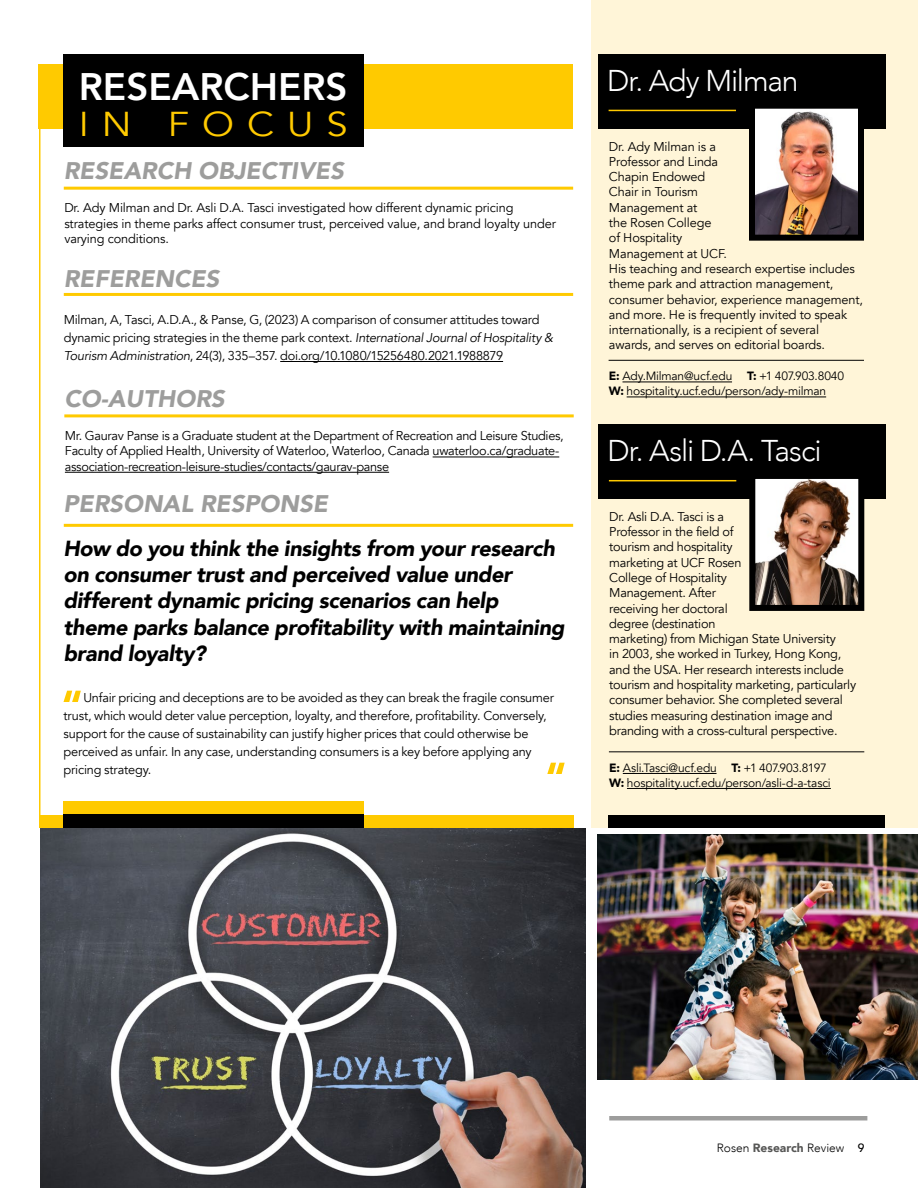
<style>
.page{position:relative;width:918px;height:1188px;background:#fff}
.page>*{position:absolute;margin:0;border:0;box-sizing:border-box;transform-origin:0 0}
.t1{font:800 38.25px "Avenir";color:#fff}
.t2{font:34.5px "Avenir";letter-spacing:.34em;color:#ffca00;scale:1.11 1}
.Subtitle{font:300 30px "Avenir";letter-spacing:-.035em;color:#fff}
.t3{font:italic 900 24px "Avenir";color:#9d9d9c}
.Q_A_Question{font:italic 900 21.75px/26.1px "Avenir";letter-spacing:-.015em;color:#000}
.Detail_Body_Text{font:12.75px/15.3px "Avenir";letter-spacing:-.02em;color:#000}
.Q_A_Body_Text{font:12.75px/18px "Avenir";letter-spacing:-.015em;color:#000}
.t4{font:12px "Avenir";letter-spacing:-.015em;color:#000}
.t5{font:300 12px "Avenir";color:#000}
.s1{font-style:italic}
.s2{font-weight:900}
.s3{font-weight:900;color:#575756}
.s4{font-weight:500}
</style>
<div class="page">
<hr style="left:609px;top:1116px;width:258px;height:4px;background:#9d9d9c">
<div style="left:591px;top:0;width:327px;height:828px;background:#fff5d8"></div>
<hr style="left:64px;top:293px;width:509px;height:3px;background:#ffca00">
<hr style="left:64px;top:187px;width:509px;height:3px;background:#ffca00">
<hr style="left:64px;top:414px;width:510px;height:3px;background:#ffca00">
<hr style="left:433px;top:457px;width:126px;height:1px;background:#000">
<hr style="left:65px;top:472px;width:324px;height:1px;background:#000">
<hr style="left:280px;top:361px;width:223px;height:1px;background:#000">
<hr style="left:64px;top:524px;width:509px;height:3px;background:#ffca00">
<svg style="left:63px;top:691px;width:18px;height:11px"></svg>
<svg style="left:547px;top:763px;width:18px;height:11px"></svg>
<hr style="left:39px;top:64px;width:2px;height:764px;background:#ffca00">
<div style="left:39px;top:64px;width:534px;height:64px;background:#ffca00"></div>
<div style="left:39px;top:815px;width:535px;height:13px;background:#ffca00"></div>
<div style="left:609px;top:815px;width:276px;height:13px;background:#000"></div>
<div style="left:63px;top:802px;width:300px;height:26px;background:#000"></div>
<div style="left:63px;top:801px;width:300px;height:13px;background:#ffca00"></div>
<div style="left:598px;top:54px;width:287px;height:74px;background:#000"></div>
<hr style="left:623px;top:382px;width:109px;height:1px;background:#000">
<hr style="left:627px;top:397px;width:199px;height:1px;background:#000">
<img style="left:756px;top:110px;width:101px;height:124px">
<div style="left:749px;top:103px;width:115px;height:138px;border:6px solid #000"></div>
<hr style="left:609px;top:360px;width:255px;height:1px;background:#000">
<hr style="left:609px;top:110px;width:127px;height:1px;background:#ffca00">
<div style="left:598px;top:424px;width:288px;height:75px;background:#000"></div>
<hr style="left:623px;top:773px;width:94px;height:1px;background:#000">
<hr style="left:627px;top:788px;width:204px;height:1px;background:#000">
<img style="left:756px;top:480px;width:101px;height:124px">
<div style="left:749px;top:473px;width:115px;height:138px;border:6px solid #000"></div>
<hr style="left:609px;top:751px;width:255px;height:1px;background:#000">
<hr style="left:609px;top:480px;width:127px;height:1px;background:#ffca00">
<div style="left:63px;top:54px;width:300px;height:93px;background:#000"></div>
<img style="left:41px;top:828px;width:544px;height:360px">
<img style="left:598px;top:835px;width:320px;height:245px">
<p class="t1" style="left:79px;top:52px;width:270px">RESEARCHERS</p>
<p class="t2" style="left:79px;top:103px;width:244px">IN FOCUS</p>
<p class="t3" style="left:64px;top:151px;width:282px">RESEARCH OBJECTIVES</p>
<p class="Detail_Body_Text" style="left:64px;top:201px;width:493px">Dr. Ady Milman and Dr. Asli D.A. Tasci investigated how different dynamic pricing strategies in theme parks affect consumer trust, perceived value, and brand loyalty under varying conditions.</p>
<p class="t3" style="left:64px;top:259px;width:157px">REFERENCES</p>
<p class="Q_A_Body_Text" style="left:64px;top:311px;width:477px">Milman, A, Tasci, A.D.A., &amp; Panse, G, (2023) A comparison of consumer attitudes toward</p>
<p class="Q_A_Body_Text" style="left:64px;top:329px;width:491px">dynamic pricing strategies in the theme park context. <span class="s1">International Journal of Hospitality &amp;<br>Tourism Administration</span>, 24(3), 335–357. doi.org/10.1080/15256480.2021.1988879</p>
<p class="t3" style="left:64px;top:379px;width:162px">CO-AUTHORS</p>
<p class="Detail_Body_Text" style="left:65px;top:428px;width:500px">Mr. Gaurav Panse is a Graduate student at the Department of Recreation and Leisure Studies,<br>Faculty of Applied Health, University of Waterloo, Waterloo, Canada uwaterloo.ca/graduate&shy;association-recreation-leisure-studies/contacts/gaurav-panse</p>
<p class="t3" style="left:63px;top:484px;width:266px">PERSONAL RESPONSE</p>
<p class="Q_A_Question" style="left:63px;top:535px;width:503px">How do you think the insights from your research on consumer trust and perceived value under different dynamic pricing scenarios can help theme parks balance profitability with maintaining brand loyalty?</p>
<p class="Q_A_Body_Text" style="left:63px;top:689px;width:492px;text-indent:20px">Unfair pricing and deceptions are to be avoided as they can break the fragile consumer trust, which would deter value perception, loyalty, and therefore, profitability. Conversely, support for the cause of sustainability can justify higher prices that could otherwise be perceived as unfair. In any case, understanding consumers is a key before applying any pricing strategy.</p>
<p class="Subtitle" style="left:607px;top:63px;width:193px">Dr. Ady Milman</p>
<p class="Detail_Body_Text" style="left:609px;top:139px;width:256px">Dr. Ady Milman is a<br>Professor and Linda<br>Chapin Endowed<br>Chair in Tourism<br>Management at<br>the Rosen College<br>of Hospitality<br>Management at UCF.<br>His teaching and research expertise includes theme park and attraction management, consumer behavior, experience management, and more. He is frequently invited to speak internationally, is a recipient of several awards, and serves on editorial boards.</p>
<p class="t4" style="left:609px;top:369px;width:237px"><span class="s2">E:</span> Ady.Milman@ucf.edu <span class="s2">T:</span> +1 407.903.8040</p>
<p class="t4" style="left:609px;top:384px;width:219px"><span class="s2">W:</span> hospitality.ucf.edu/person/ady-milman</p>
<p class="Subtitle" style="left:607px;top:433px;width:216px">Dr. Asli D.A. Tasci</p>
<p class="Detail_Body_Text" style="left:609px;top:509px;width:248px">Dr. Asli D.A. Tasci is a<br>Professor in the field of<br>tourism and hospitality<br>marketing at UCF Rosen<br>College of Hospitality<br>Management. After<br>receiving her doctoral<br>degree (destination<br>marketing) from Michigan State University<br>in 2003, she worked in Turkey, Hong Kong, and the USA. Her research interests include tourism and hospitality marketing, particularly consumer behavior. She completed several studies measuring destination image and branding with a cross-cultural perspective.</p>
<p class="t4" style="left:609px;top:761px;width:219px"><span class="s2">E:</span> Asli.Tasci@ucf.edu <span class="s2">T:</span> +1 407.903.8197</p>
<p class="t4" style="left:609px;top:776px;width:223px"><span class="s2">W:</span> hospitality.ucf.edu/person/asli-d-a-tasci</p>
<p class="t5" style="left:717px;top:1141px;width:149px">Rosen <span class="s3">Research</span> Review <span class="s4">9</span></p>
</div>
